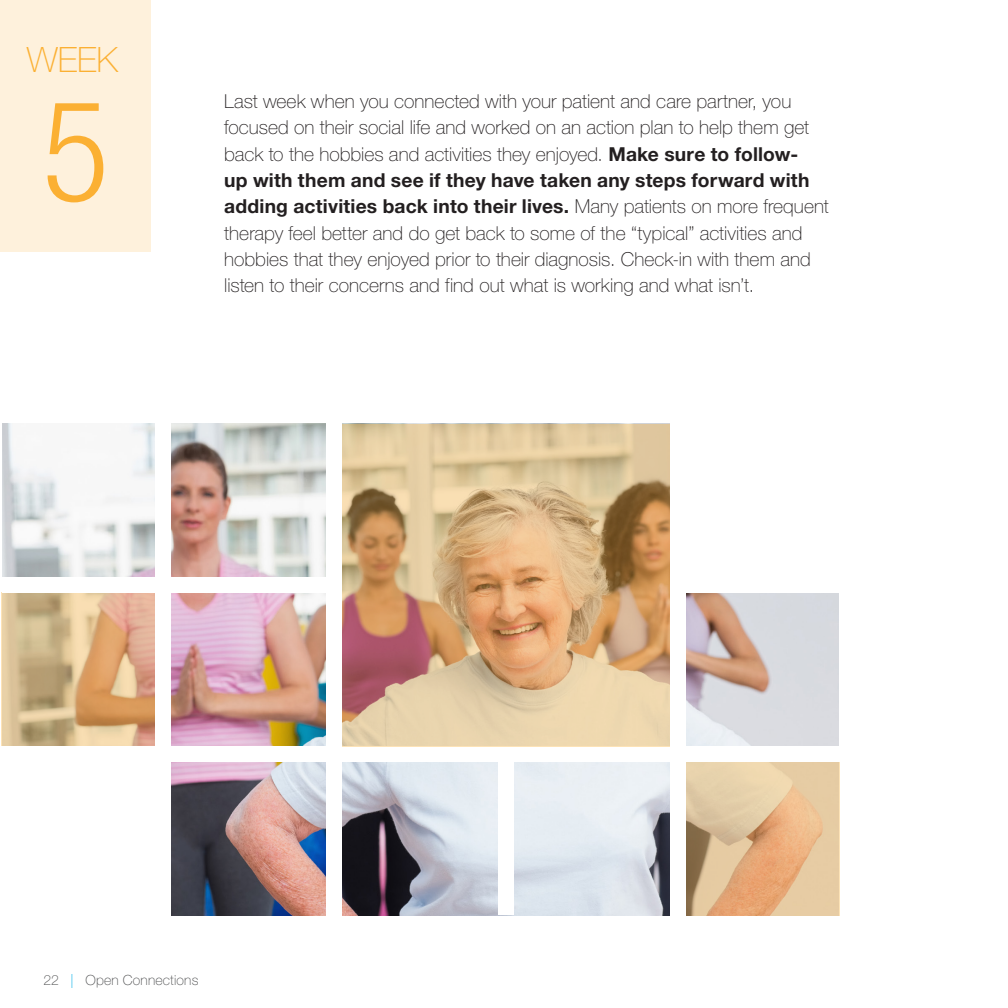
<style>
.page{position:relative;width:1008px;height:1008px;background:#fff}
.page>*{position:absolute;margin:0;border:0;box-sizing:border-box;transform-origin:0 0}
.t1{font:300 condensed 140px "Helvetica Neue LT Std";color:#fbb033}
.t2{font:100 35px "Helvetica Neue LT Std";color:#fbb033}
.intro{font:100 19.25px/26.2px "Helvetica Neue LT Std";color:#231f20}
.t3{font:100 14px "Helvetica Neue LT Std";letter-spacing:.015em;color:#4b4c4d}
.s1{font-weight:700}
.s2{color:#00aee6}
</style>
<div class="page">
<div style="left:0;top:0;width:150px;height:252px;background:#fef1dc"></div>
<img style="left:2px;top:424px;width:837px;height:491px">
<svg style="left:686px;top:762px;width:153px;height:153px;background:#e0bb92"></svg>
<svg style="left:1px;top:593px;width:153px;height:153px;background:#d5b186"></svg>
<div style="left:681px;top:414px;width:163px;height:173px;background:#fff"></div>
<div style="left:0;top:754px;width:163px;height:168px;background:#fff"></div>
<div style="left:156px;top:310px;width:15px;height:645px;background:#fff"></div>
<div style="left:326px;top:310px;width:16px;height:633px;background:#fff"></div>
<div style="left:499px;top:754px;width:15px;height:161px;background:#fff"></div>
<div style="left:670px;top:322px;width:16px;height:633px;background:#fff"></div>
<div style="left:2px;top:746px;width:858px;height:16px;background:#fff"></div>
<div style="left:2px;top:577px;width:333px;height:16px;background:#fff"></div>
<div style="left:678px;top:577px;width:204px;height:16px;background:#fff"></div>
<svg style="left:343px;top:424px;width:327px;height:322px;background:#d4af85"></svg>
<p class="t2" style="left:27px;top:40px;width:93px">WEEK</p>
<p class="t1" style="left:42px;top:71px;width:69px">5</p>
<p class="intro" style="left:224px;top:88px;width:606px">Last week when you connected with your patient and care partner, you focused on their social life and worked on an action plan to help them get back to the hobbies and activities they enjoyed. <span class="s1">Make sure to follow-<br>up with them and see if they have taken any steps forward with adding activities back into their lives.</span> Many patients on more frequent therapy feel better and do get back to some of the “typical” activities and hobbies that they enjoyed prior to their diagnosis. Check-in with them and listen to their concerns and find out what is working and what isn’t.</p>
<p class="t3" style="left:43px;top:972px;width:157px">22 <span class="s2">|</span> Open Connections</p>
</div>
